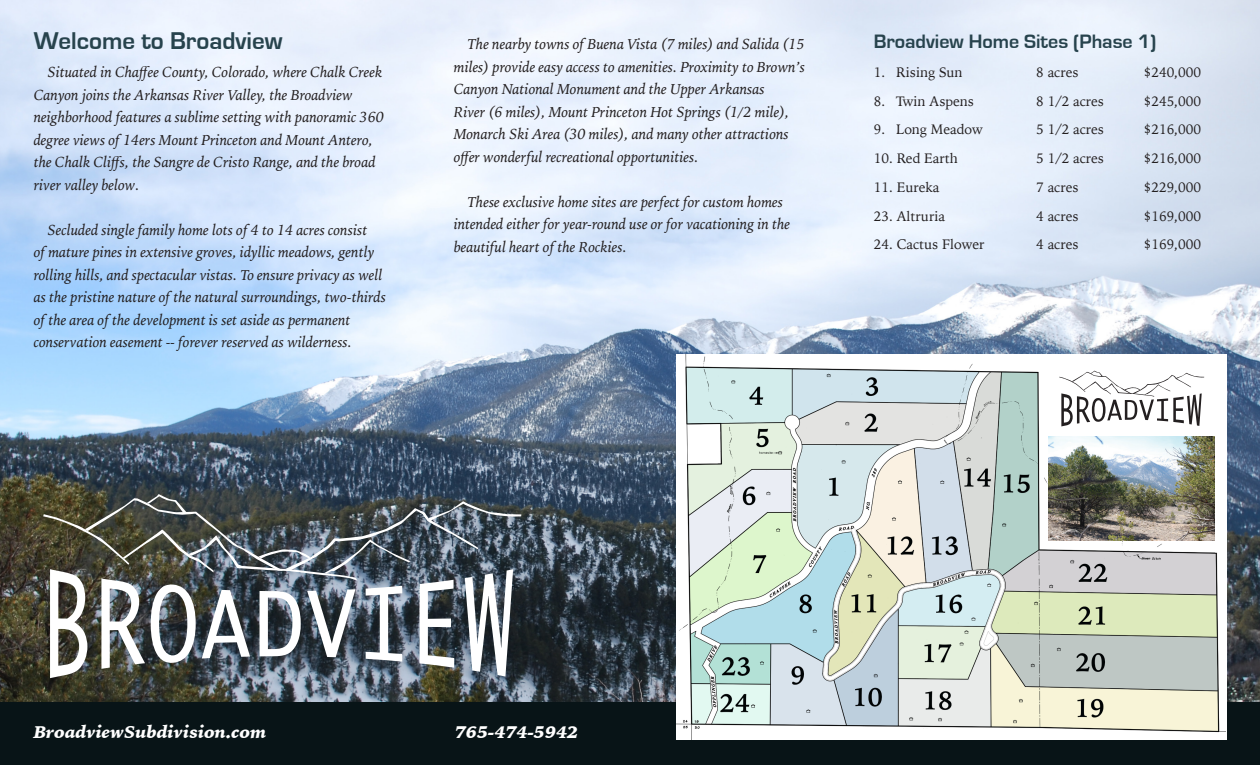
<style>
.page{position:relative;width:1260px;height:765px;background:#fff}
.page>*{position:absolute;margin:0;border:0;box-sizing:border-box;transform-origin:0 0}
.t1{font:700 25px "Eurostile";color:#27434d}
.t2{font:700 20px "Eurostile";color:#27434d}
.t3{font:italic 900 17.5px "Iowan Old Style";color:#fff}
.t4{font:italic 15px/22.5px "Iowan Old Style";letter-spacing:-.005em;color:#231f20}
.t5{font:13.75px "Iowan Old Style";color:#231f20}
</style>
<div class="page">
<img style="left:0;top:0;width:1260px;height:703px">
<div style="left:0;top:703px;width:1260px;height:62px;background:#081417"></div>
<img style="left:677px;top:355px;width:549px;height:384px">
<img style="left:43px;top:494px;width:478px;height:184px">
<img style="left:1048px;top:437px;width:167px;height:104px">
<svg style="left:1059px;top:371px;width:145px;height:55px"></svg>
<p class="t1" style="left:34px;top:27px;width:250px">Welcome to Broadview</p>
<p class="t4" style="left:34px;top:60px;width:352px;text-indent:14px">Situated in Chaffee County, Colorado, where Chalk Creek Canyon joins the Arkansas River Valley, the Broadview neighborhood features a sublime setting with panoramic 360 degree views of 14ers Mount Princeton and Mount Antero, the Chalk Cliffs, the Sangre de Cristo Range, and the broad river valley below.</p>
<p class="t4" style="left:34px;top:218px;width:354px;text-indent:14px">Secluded single family home lots of 4 to 14 acres consist<br>of mature pines in extensive groves, idyllic meadows, gently rolling hills, and spectacular vistas. To ensure privacy as well as the pristine nature of the natural surroundings, two-thirds of the area of the development is set aside as permanent conservation easement -- forever reserved as wilderness.</p>
<p class="t4" style="left:454px;top:32px;width:353px;text-indent:14px">The nearby towns of Buena Vista (7 miles) and Salida (15 miles) provide easy access to amenities. Proximity to Brown’s Canyon National Monument and the Upper Arkansas<br>River (6 miles), Mount Princeton Hot Springs (1/2 mile), Monarch Ski Area (30 miles), and many other attractions offer wonderful recreational opportunities.</p>
<p class="t4" style="left:454px;top:190px;width:338px;text-indent:14px">These exclusive home sites are perfect for custom homes intended either for year-round use or for vacationing in the beautiful heart of the Rockies.</p>
<p class="t2" style="left:874px;top:31px;width:284px">Broadview Home Sites (Phase 1)</p>
<p class="t5" style="left:874px;top:60px;width:90px">1. Rising Sun</p>
<p class="t5" style="left:1036px;top:60px;width:44px">8 acres</p>
<p class="t5" style="left:1144px;top:60px;width:59px">$240,000</p>
<p class="t5" style="left:874px;top:88px;width:102px">8. Twin Aspens</p>
<p class="t5" style="left:1036px;top:88px;width:69px">8 1/2 acres</p>
<p class="t5" style="left:1144px;top:88px;width:59px">$245,000</p>
<p class="t5" style="left:874px;top:117px;width:110px">9. Long Meadow</p>
<p class="t5" style="left:1036px;top:117px;width:69px">5 1/2 acres</p>
<p class="t5" style="left:1144px;top:117px;width:59px">$216,000</p>
<p class="t5" style="left:874px;top:146px;width:86px">10. Red Earth</p>
<p class="t5" style="left:1036px;top:146px;width:69px">5 1/2 acres</p>
<p class="t5" style="left:1144px;top:146px;width:59px">$216,000</p>
<p class="t5" style="left:874px;top:175px;width:67px">11. Eureka</p>
<p class="t5" style="left:1036px;top:175px;width:44px">7 acres</p>
<p class="t5" style="left:1144px;top:175px;width:59px">$229,000</p>
<p class="t5" style="left:874px;top:203px;width:73px">23. Altruria</p>
<p class="t5" style="left:1036px;top:203px;width:44px">4 acres</p>
<p class="t5" style="left:1144px;top:203px;width:59px">$169,000</p>
<p class="t5" style="left:874px;top:232px;width:112px">24. Cactus Flower</p>
<p class="t5" style="left:1036px;top:232px;width:44px">4 acres</p>
<p class="t5" style="left:1144px;top:232px;width:59px">$169,000</p>
<p class="t3" style="left:34px;top:720px;width:234px">BroadviewSubdivision.com</p>
<p class="t3" style="left:455px;top:720px;width:125px">765-474-5942</p>
</div>
